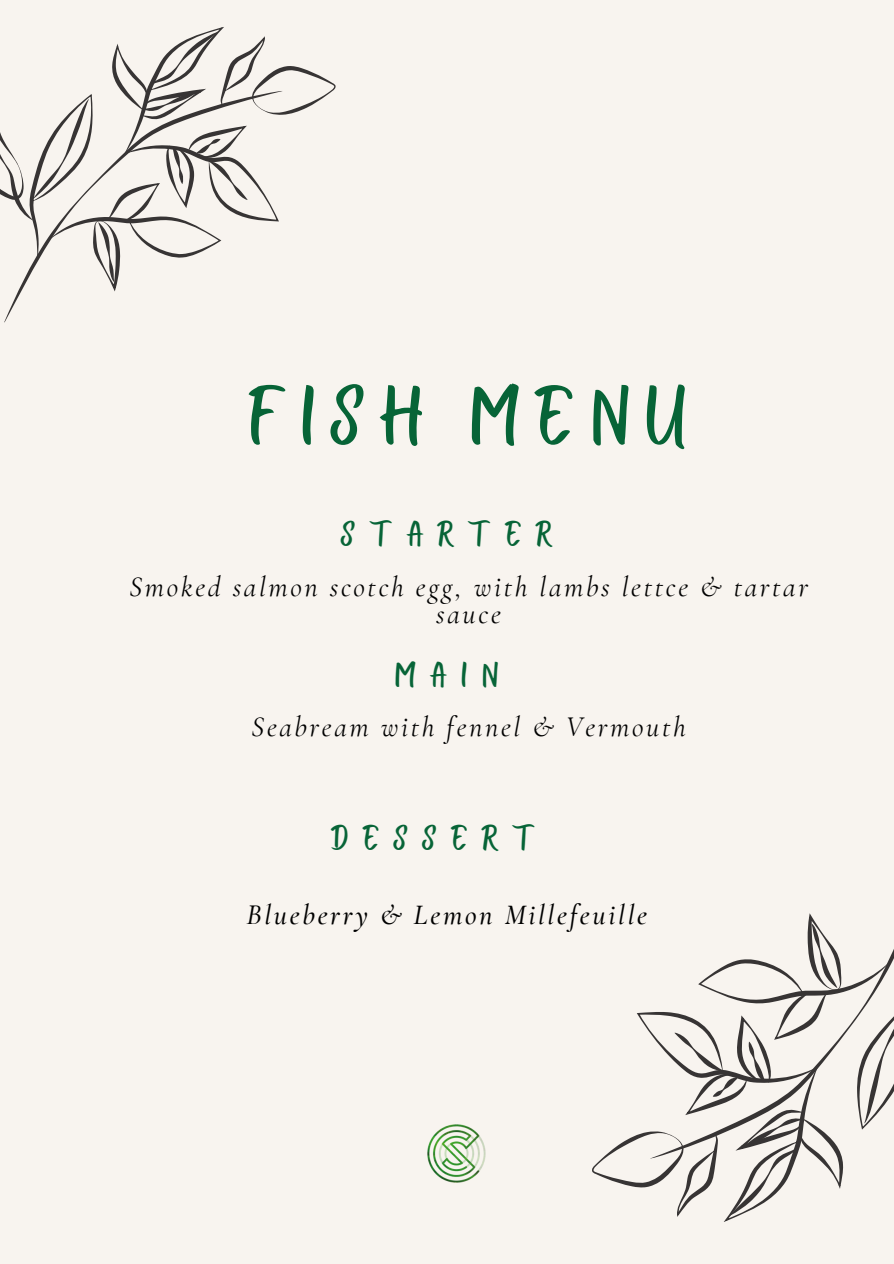
<style>
.page{position:relative;width:894px;height:1264px;background:#fff}
.page>*{position:absolute;margin:0;border:0;box-sizing:border-box;transform-origin:0 0}
.t1{font:85.5px "Bright Sunshine Cap";letter-spacing:.16em;color:#076437}
.t2{font:36px "Bright Sunshine Cap";letter-spacing:.375em;color:#076437}
.t3{font:italic 28.5px/27px "Cormorant Garamond";letter-spacing:.095em;color:#000;text-align:center}
.t4{font:italic 500 28.5px "Cormorant Garamond";letter-spacing:.095em;color:#000}
</style>
<div class="page">
<div style="left:0;top:0;width:893px;height:1263px;background:#f8f4ef"></div>
<svg style="left:592px;top:913px;width:301px;height:309px"></svg>
<svg style="left:0;top:27px;width:336px;height:265px"></svg>
<img style="left:427px;top:1124px;width:59px;height:59px">
<p class="t1" style="left:248px;top:358px;width:441px">FISH MENU</p>
<h2 class="t2" style="left:341px;top:510px;width:213px">STARTER</h2>
<p class="t3" style="left:129px;top:573px;width:680px">Smoked salmon scotch egg, with lambs lettce &amp; tartar sauce</p>
<p class="t2" style="left:394px;top:650px;width:106px">MAIN</p>
<p class="t3" style="left:251px;top:713px;width:436px">Seabream with fennel &amp; Vermouth</p>
<h2 class="t2" style="left:331px;top:813px;width:206px">DESSERT</h2>
<h2 class="t4" style="left:246px;top:898px;width:402px">Blueberry &amp; Lemon Millefeuille</h2>
</div>
